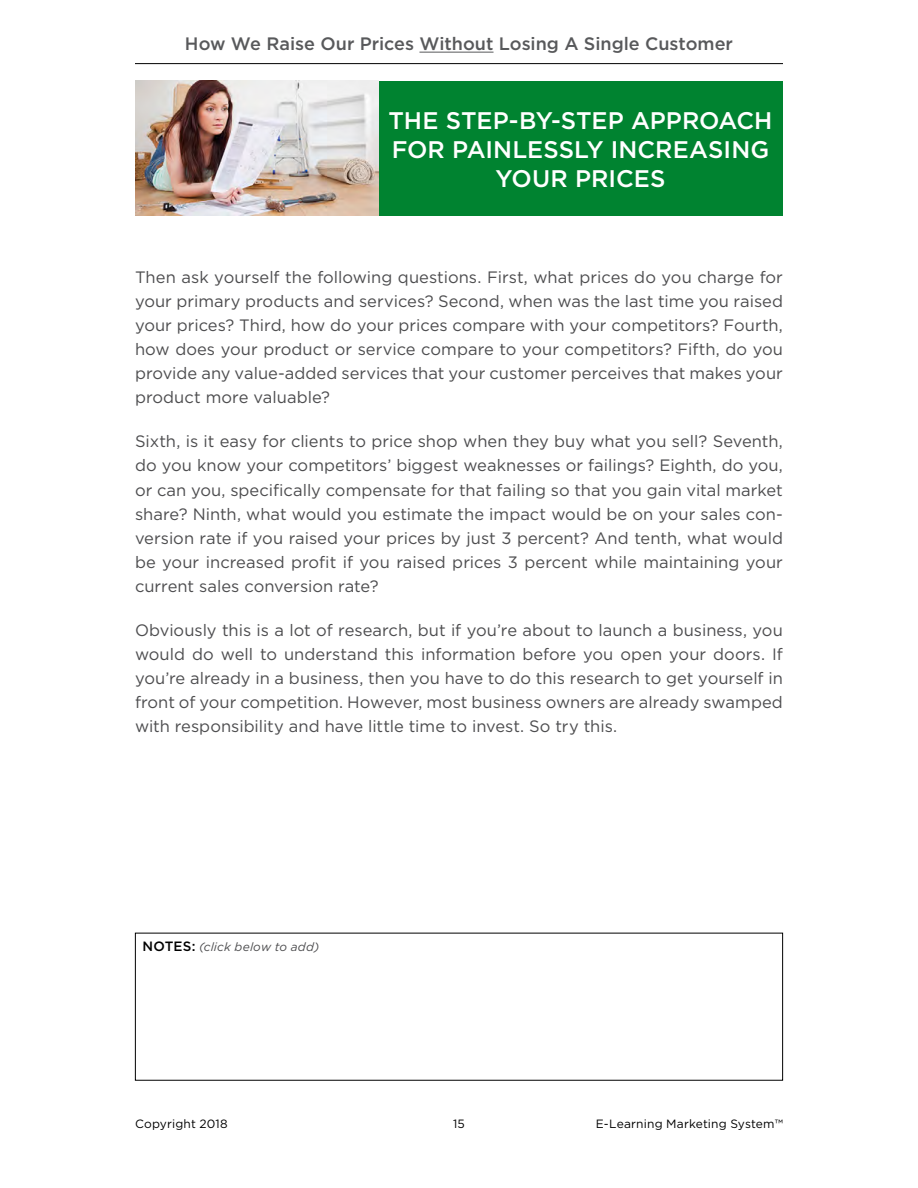
<style>
.page{position:relative;width:918px;height:1188px;background:#fff}
.page>*{position:absolute;margin:0;border:0;box-sizing:border-box;transform-origin:0 0}
.t1{font:500 24px/28.8px "Gotham";color:#fff;text-align:center}
.t2{font:500 18px "Gotham";color:#58595b}
.t3{font:16.5px/24px "Gotham";color:#4d4d4f;text-align:justify}
.t4{font:12px "Gotham";letter-spacing:.015em;color:#000}
.t5{font:italic 12px "Gotham";letter-spacing:.015em;color:#4d4d4f}
.s1{font-weight:500;font-style:normal;font-size:13.5px;color:#000}
</style>
<div class="page">
<hr style="left:135px;top:63px;width:648px;height:1px;background:#000">
<hr style="left:419px;top:52px;width:75px;height:1px;background:#58595b">
<div style="left:135px;top:81px;width:648px;height:135px;background:#008330"></div>
<img style="left:135px;top:81px;width:243px;height:135px">
<p class="t2" style="left:185px;top:32px;width:550px">How We Raise Our Prices Without Losing A Single Customer</p>
<h1 class="t1" style="left:389px;top:106px;width:385px">THE STEP-BY-STEP APPROACH<br>FOR PAINLESSLY INCREASING<br>YOUR PRICES</h1>
<p class="t3" style="left:135px;top:265px;width:650px">Then ask yourself the following questions. First, what prices do you charge for your primary products and services? Second, when was the last time you raised your prices? Third, how do your prices compare with your competitors? Fourth, how does your product or service compare to your competitors? Fifth, do you provide any value-added services that your customer perceives that makes your product more valuable?</p>
<p class="t3" style="left:135px;top:429px;width:650px">Sixth, is it easy for clients to price shop when they buy what you sell? Seventh, do you know your competitors’ biggest weaknesses or failings? Eighth, do you, or can you, specifically compensate for that failing so that you gain vital market share? Ninth, what would you estimate the impact would be on your sales con&shy;version rate if you raised your prices by just 3 percent? And tenth, what would be your increased profit if you raised prices 3 percent while maintaining your current sales conversion rate?</p>
<p class="t3" style="left:135px;top:618px;width:649px">Obviously this is a lot of research, but if you’re about to launch a business, you would do well to understand this information before you open your doors. If you’re already in a business, then you have to do this research to get yourself in front of your competition. However, most business owners are already swamped with responsibility and have little time to invest. So try this.</p>
<p class="t5" style="left:142px;top:939px;width:178px"><span class="s1">NOTES:</span> (click below to add)</p>
<p class="t4" style="left:135px;top:1116px;width:94px">Copyright 2018</p>
<p class="t4" style="left:453px;top:1116px;width:13px">15</p>
<p class="t4" style="left:596px;top:1116px;width:189px">E-Learning Marketing System™</p>
</div>
